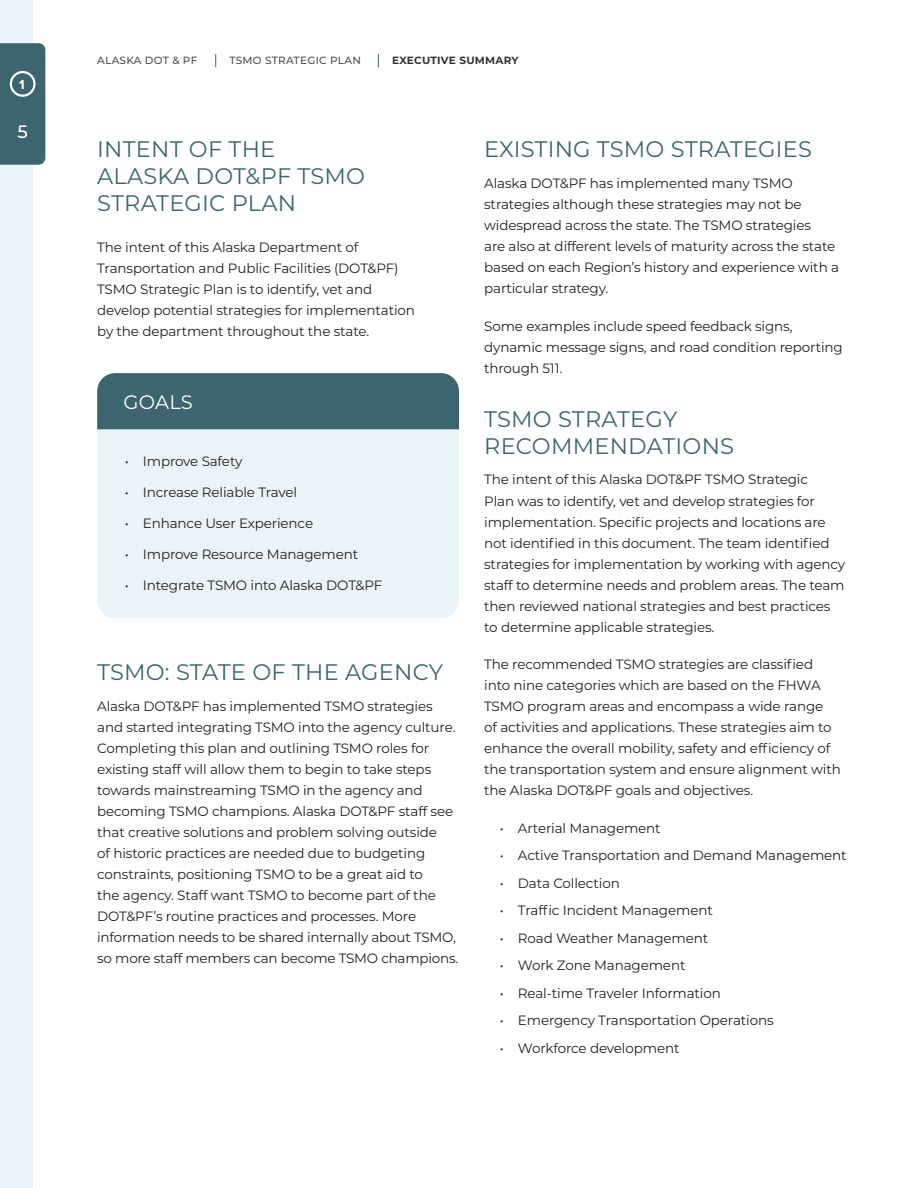
<style>
.page{position:relative;width:918px;height:1188px;background:#fff}
.page>*{position:absolute;margin:0;border:0;box-sizing:border-box;transform-origin:0 0}
.Heading_2_-_H2{font:22.5px/27px "Montserrat";letter-spacing:.01em;color:#3d656f}
.Callout_Heading{font:19.5px "Montserrat";letter-spacing:.005em;color:#fff}
.t1{font:500 18px "Montserrat";color:#fff}
.Body_-_P{font:13.5px/21px "Montserrat";letter-spacing:-.01em;color:#231f20}
.Bullets_1_5_-_P{font:13.5px "Montserrat";letter-spacing:-.01em;color:#231f20}
.Heading_2_-_H2-2{font:13.5px/21px "Montserrat";letter-spacing:-.01em;color:#231f20}
.Bullets_1_-_P{font:13.5px "Montserrat";letter-spacing:-.01em;color:#231f20}
.t2{font:700 13.5px "Proxima Nova";color:#fff}
.t3{font:500 10.5px "Montserrat";letter-spacing:.025em;color:#4d4d4d}
.t4{font:700 10.5px "Montserrat";letter-spacing:.015em;color:#333}
</style>
<div class="page">
<div style="left:0;top:0;width:32px;height:1188px;background:#eaf3f8"></div>
<div style="left:0;top:43px;width:45px;height:122px;background:#3d656f"></div>
<div style="left:10px;top:71px;width:26px;height:26px;border:2px solid #fff;border-radius:50%"></div>
<svg style="left:215px;top:54px;width:1px;height:13px"></svg>
<svg style="left:378px;top:54px;width:1px;height:13px"></svg>
<div style="left:97px;top:373px;width:362px;height:245px;background:#eaf3f8;border-radius:18px"></div>
<div style="left:97px;top:373px;width:362px;height:56px;background:#3d656f"></div>
<p class="t2" style="left:19px;top:74px;width:7px">1</p>
<h3 class="t1" style="left:18px;top:119px;width:12px">5</h3>
<p class="t3" style="left:97px;top:53px;width:102px">ALASKA DOT &amp; PF</p>
<p class="t3" style="left:230px;top:53px;width:133px">TSMO STRATEGIC PLAN</p>
<p class="t4" style="left:392px;top:53px;width:93px">EXEC UTIVE SUMMAR</p>
<p class="t4" style="left:512px;top:53px;width:9px">Y</p>
<h2 class="Heading_2_-_H2" style="left:97px;top:135px;width:269px">INTENT OF THE<br>ALASKA DOT&amp;PF TSMO<br>STRATEGIC PLAN</h2>
<h2 class="Heading_2_-_H2-2" style="left:97px;top:236px;width:319px">The intent of this Alaska Department of Transportation and Public Facilities (DOT&amp;PF)<br>TSMO Strategic Plan is to identify, vet and develop potential strategies for implementation by the department throughout the state.</h2>
<p class="Callout_Heading" style="left:124px;top:389px;width:71px">GOALS</p>
<p class="Bullets_1_-_P" style="left:125px;top:452px;width:119px">• Improve Safety</p>
<p class="Bullets_1_-_P" style="left:125px;top:483px;width:174px">• Increase Reliable Travel</p>
<p class="Bullets_1_-_P" style="left:125px;top:514px;width:190px">• Enhance User Experience</p>
<p class="Bullets_1_-_P" style="left:125px;top:545px;width:235px">• Improve Resource Management</p>
<p class="Bullets_1_-_P" style="left:125px;top:576px;width:259px">• Integrate TSMO into Alaska DOT&amp;PF</p>
<h2 class="Heading_2_-_H2" style="left:97px;top:658px;width:347px">TSMO: STATE OF THE AGENCY</h2>
<p class="Body_-_P" style="left:97px;top:696px;width:363px">Alaska DOT&amp;PF has implemented TSMO strategies and started integrating TSMO into the agency culture.<br>Completing this plan and outlining TSMO roles for existing staff will allow them to begin to take steps towards mainstreaming TSMO in the agency and becoming TSMO champions. Alaska DOT&amp;PF staff see that creative solutions and problem solving outside<br>of historic practices are needed due to budgeting constraints, positioning TSMO to be a great aid to<br>the agency. Staff want TSMO to become part of the DOT&amp;PF’s routine practices and processes. More information needs to be shared internally about TSMO, so more staff members can become TSMO champions.</p>
<h2 class="Heading_2_-_H2" style="left:484px;top:135px;width:329px">EXISTING TSMO STRATEGIES</h2>
<p class="Body_-_P" style="left:484px;top:172px;width:356px">Alaska DOT&amp;PF has implemented many TSMO strategies although these strategies may not be widespread across the state. The TSMO strategies<br>are also at different levels of maturity across the state based on each Region’s history and experience with a particular strategy.</p>
<p class="Body_-_P" style="left:484px;top:315px;width:360px">Some examples include speed feedback signs, dynamic message signs, and road condition reporting through 511.</p>
<h2 class="Heading_2_-_H2" style="left:484px;top:404px;width:251px">TSMO STRATEGY<br>RECOMMENDATIONS</h2>
<p class="Body_-_P" style="left:484px;top:469px;width:363px">The intent of this Alaska DOT&amp;PF TSMO Strategic<br>Plan was to identify, vet and develop strategies for implementation. Specific projects and locations are not identified in this document. The team identified strategies for implementation by working with agency staff to determine needs and problem areas. The team then reviewed national strategies and best practices to determine applicable strategies.</p>
<p class="Body_-_P" style="left:484px;top:654px;width:358px">The recommended TSMO strategies are classified into nine categories which are based on the FHWA TSMO program areas and encompass a wide range<br>of activities and applications. These strategies aim to enhance the overall mobility, safety and efficiency of the transportation system and ensure alignment with the Alaska DOT&amp;PF goals and objectives.</p>
<p class="Bullets_1_5_-_P" style="left:500px;top:819px;width:162px">• Arterial Management</p>
<p class="Bullets_1_5_-_P" style="left:500px;top:846px;width:348px">• Active Transportation and Demand Management</p>
<p class="Bullets_1_5_-_P" style="left:500px;top:874px;width:121px">• Data Collection</p>
<p class="Bullets_1_5_-_P" style="left:500px;top:901px;width:214px">• Traffic Incident Management</p>
<p class="Bullets_1_5_-_P" style="left:500px;top:929px;width:210px">• Road Weather Management</p>
<p class="Bullets_1_5_-_P" style="left:500px;top:956px;width:187px">• Work Zone Management</p>
<p class="Bullets_1_5_-_P" style="left:500px;top:984px;width:222px">• Real-time Traveler Information</p>
<p class="Bullets_1_5_-_P" style="left:500px;top:1011px;width:275px">• Emergency Transportation Operations</p>
<p class="Bullets_1_5_-_P" style="left:500px;top:1039px;width:181px">• Workforce development</p>
</div>
